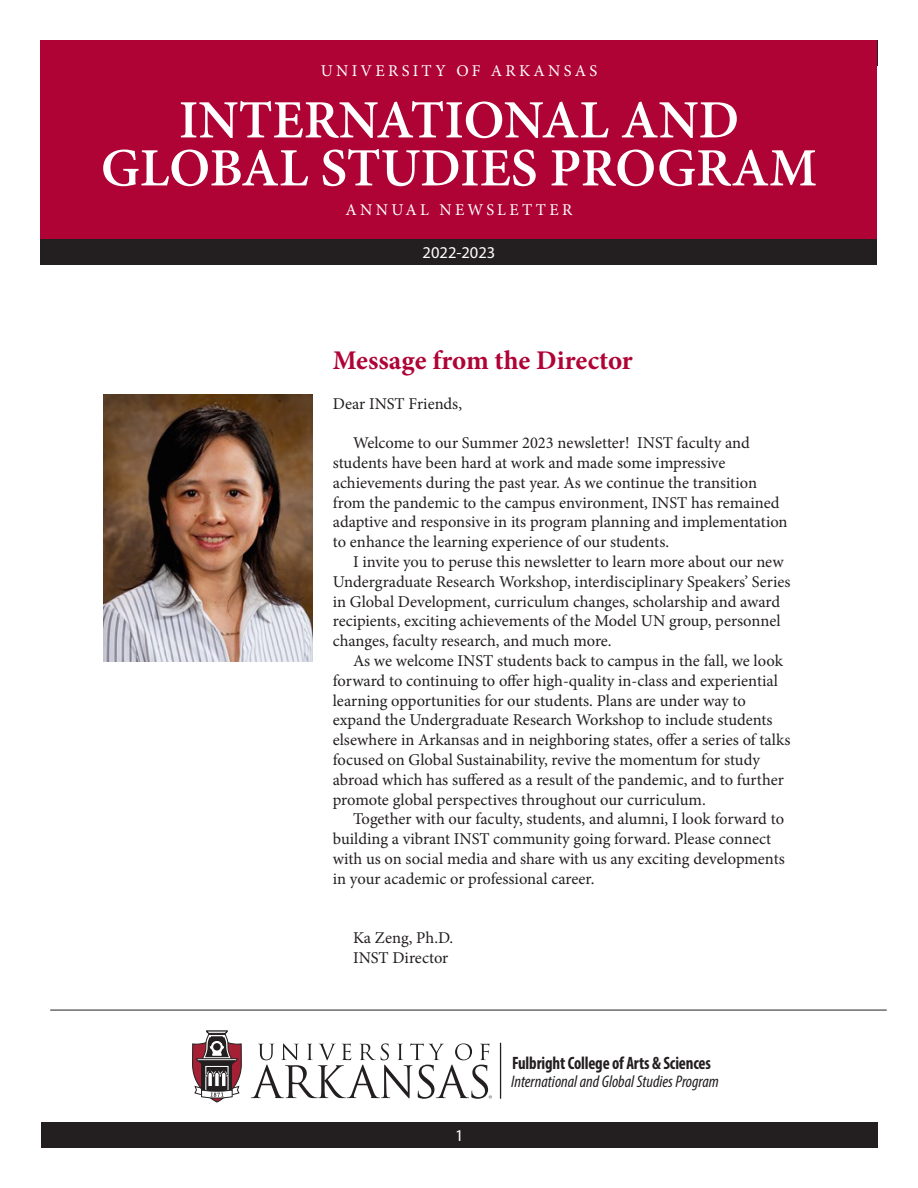
<style>
.page{position:relative;width:918px;height:1188px;background:#fff}
.page>*{position:absolute;margin:0;border:0;box-sizing:border-box;transform-origin:0 0}
.t1{font:600 54px "Minion Pro";color:#fff}
.t2{font:700 27px "Minion Pro";color:#af0336}
.t3{font:700 condensed 18px "Myriad Pro";letter-spacing:-.01em;color:#231f20;scale:.94 1}
.t4{font:italic condensed 16.95px "Myriad Pro";color:#231f20}
.Normal__Web{font:16.5px/19.8px "Minion Pro";color:#231f20}
.t5{font:16.5px "Minion Pro";letter-spacing:.2em;color:#fff}
.t6{font:16.5px "Myriad Pro";color:#fff}
</style>
<div class="page">
<div style="left:41px;top:1122px;width:837px;height:26px;background:#231f20"></div>
<img style="left:103px;top:395px;width:210px;height:266px">
<div style="left:40px;top:40px;width:838px;height:199px;background:#af0336"></div>
<div style="left:40px;top:239px;width:838px;height:26px;background:#231f20"></div>
<hr style="left:500px;top:1043px;width:1px;height:56px;background:#231f20">
<svg style="left:192px;top:1030px;width:50px;height:73px"></svg>
<svg style="left:251px;top:1043px;width:241px;height:56px"></svg>
<hr style="left:50px;top:1010px;width:837px;height:1px;background:#231f20">
<p class="t5" style="left:321px;top:60px;width:278px">UNIVERSITY OF ARKANSAS</p>
<p class="t1" style="left:179px;top:83px;width:562px">INTERNATIONAL AND</p>
<p class="t1" style="left:101px;top:131px;width:718px">GLOBAL STUDIES PROGRAM</p>
<p class="t5" style="left:346px;top:199px;width:228px">ANNUAL NEWSLETTER</p>
<p class="t6" style="left:423px;top:242px;width:74px">2022-2023</p>
<p class="t2" style="left:333px;top:341px;width:302px">Message from the Director</p>
<p class="Normal__Web" style="left:333px;top:394px;width:131px">Dear INST Friends,</p>
<p class="Normal__Web" style="left:333px;top:433px;width:456px;text-indent:20px">Welcome to our Summer 2023 newsletter! INST faculty and students have been hard at work and made some impressive achievements during the past year. As we continue the transition from the pandemic to the campus environment, INST has remained adaptive and responsive in its program planning and implementation to enhance the learning experience of our students.</p>
<p class="Normal__Web" style="left:333px;top:552px;width:459px;text-indent:20px">I invite you to peruse this newsletter to learn more about our new Undergraduate Research Workshop, interdisciplinary Speakers’ Series in Global Development, curriculum changes, scholarship and award recipients, exciting achievements of the Model UN group, personnel changes, faculty research, and much more.</p>
<p class="Normal__Web" style="left:333px;top:651px;width:459px;text-indent:20px">As we welcome INST students back to campus in the fall, we look forward to continuing to offer high-quality in-class and experiential learning opportunities for our students. Plans are under way to expand the Undergraduate Research Workshop to include students elsewhere in Arkansas and in neighboring states, offer a series of talks focused on Global Sustainability, revive the momentum for study abroad which has suffered as a result of the pandemic, and to further promote global perspectives throughout our curriculum.</p>
<p class="Normal__Web" style="left:333px;top:809px;width:453px;text-indent:20px">Together with our faculty, students, and alumni, I look forward to building a vibrant INST community going forward. Please connect with us on social media and share with us any exciting developments in your academic or professional career.</p>
<p class="Normal__Web" style="left:353px;top:928px;width:102px">Ka Zeng, Ph.D.</p>
<p class="Normal__Web" style="left:353px;top:948px;width:97px">INST Director</p>
<p class="t6" style="left:455px;top:1125px;width:10px">1</p>
<p class="t3" style="left:512px;top:1052px;width:213px">FulbrightCollege of Arts &amp; Sciences</p>
<p class="t4" style="left:511px;top:1071px;width:209px">International and Global Studies Program</p>
</div>
